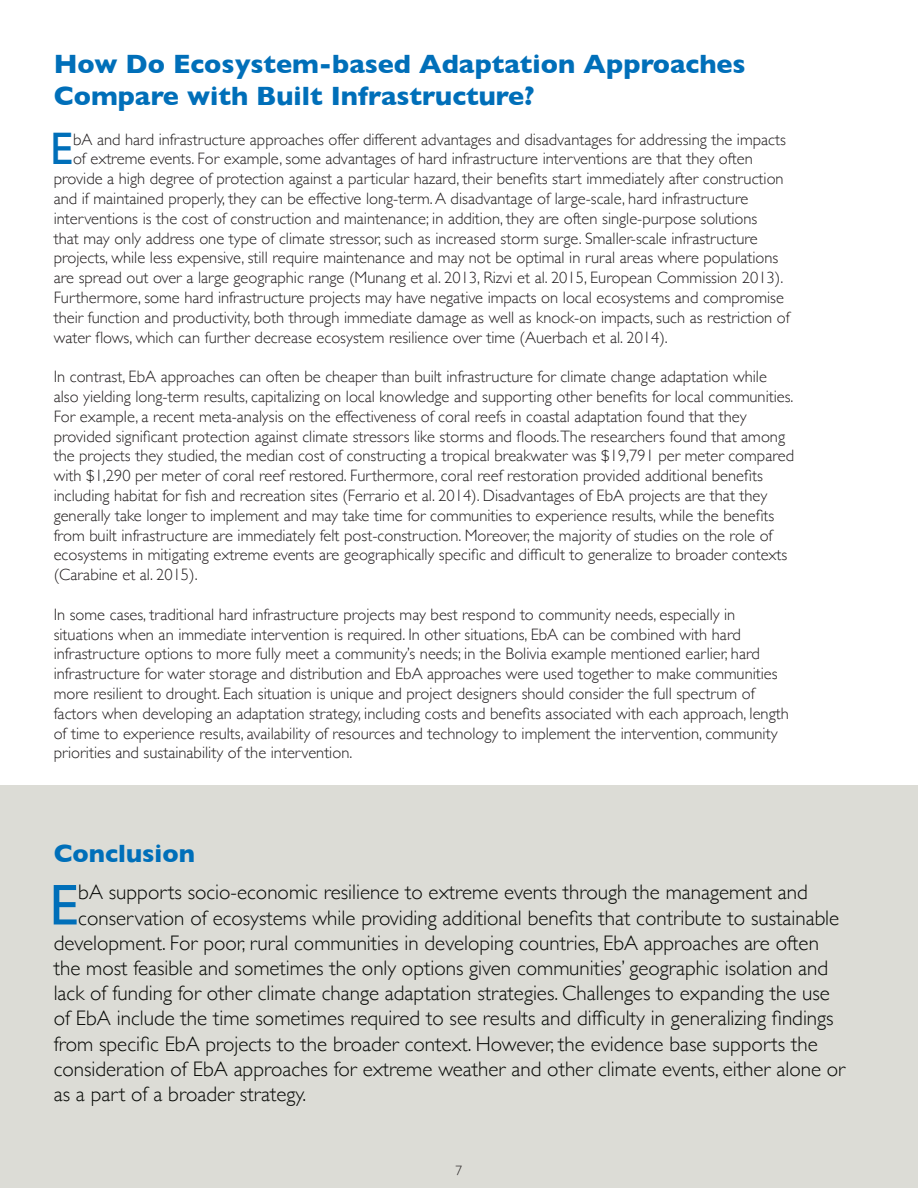
<style>
.page{position:relative;width:918px;height:1188px;background:#fff}
.page>*{position:absolute;margin:0;border:0;box-sizing:border-box;transform-origin:0 0}
.t1{font:57.9px "Gill Sans";color:#006fb9}
.t2{font:45.6px "Gill Sans";color:#006fb9}
.t3{font:700 27px/32.4px "Gill Sans";color:#006fb9}
.t4{font:700 25.5px "Gill Sans";color:#006fb9}
.t5{font:300 21px "Gill Sans";color:#070906}
.t6{font:300 16.5px/19.8px "Gill Sans";color:#231f20}
.t7{font:300 13.5px "Gill Sans";color:#231f20}
</style>
<div class="page">
<div style="left:0;top:785px;width:918px;height:403px;background:#dcdcd6"></div>
<p class="t3" style="left:54px;top:47px;width:693px">How Do Ecosystem-based Adaptation Approaches<br>Compare with Built Infrastructure?</p>
<p class="t2" style="left:50px;top:122px;width:24px">E</p>
<p class="t6" style="left:73px;top:128px;width:714px">bA and hard infrastructure approaches offer different advantages and disadvantages for addressing the impacts</p>
<p class="t6" style="left:73px;top:148px;width:681px">of extreme events. For example, some advantages of hard infrastructure interventions are that they often</p>
<p class="t6" style="left:54px;top:168px;width:732px">provide a high degree of protection against a particular hazard, their benefits start immediately after construction</p>
<p class="t6" style="left:54px;top:188px;width:696px">and if maintained properly, they can be effective long-term. A disadvantage of large-scale, hard infrastructure</p>
<p class="t6" style="left:54px;top:208px;width:705px">interventions is the cost of construction and maintenance; in addition, they are often single-purpose solutions</p>
<p class="t6" style="left:54px;top:227px;width:706px">that may only address one type of climate stressor, such as increased storm surge. Smaller-scale infrastructure</p>
<p class="t6" style="left:54px;top:247px;width:726px">projects, while less expensive, still require maintenance and may not be optimal in rural areas where populations</p>
<p class="t6" style="left:54px;top:267px;width:731px">are spread out over a large geographic range (Munang et al. 2013, Rizvi et al. 2015, European Commission 2013).</p>
<p class="t6" style="left:54px;top:287px;width:732px">Furthermore, some hard infrastructure projects may have negative impacts on local ecosystems and compromise</p>
<p class="t6" style="left:54px;top:307px;width:738px">their function and productivity, both through immediate damage as well as knock-on impacts, such as restriction of</p>
<p class="t6" style="left:54px;top:326px;width:616px">water flows, which can further decrease ecosystem resilience over time (Auerbach et al. 2014).</p>
<p class="t6" style="left:54px;top:366px;width:742px">In contrast, EbA approaches can often be cheaper than built infrastructure for climate change adaptation while also yielding long-term results, capitalizing on local knowledge and supporting other benefits for local communities.<br>For example, a recent meta-analysis on the effectiveness of coral reefs in coastal adaptation found that they provided significant protection against climate stressors like storms and floods.The researchers found that among the projects they studied, the median cost of constructing a tropical breakwater was $19,791 per meter compared with $1,290 per meter of coral reef restored. Furthermore, coral reef restoration provided additional benefits including habitat for fish and recreation sites (Ferrario et al. 2014). Disadvantages of EbA projects are that they generally take longer to implement and may take time for communities to experience results, while the benefits from built infrastructure are immediately felt post-construction. Moreover, the majority of studies on the role of ecosystems in mitigating extreme events are geographically specific and difficult to generalize to broader contexts (Carabine et al. 2015).</p>
<p class="t6" style="left:54px;top:604px;width:737px">In some cases, traditional hard infrastructure projects may best respond to community needs, especially in situations when an immediate intervention is required. In other situations, EbA can be combined with hard infrastructure options to more fully meet a community’s needs; in the Bolivia example mentioned earlier, hard infrastructure for water storage and distribution and EbA approaches were used together to make communities more resilient to drought. Each situation is unique and project designers should consider the full spectrum of factors when developing an adaptation strategy, including costs and benefits associated with each approach, length of time to experience results, availability of resources and technology to implement the intervention, community priorities and sustainability of the intervention.</p>
<p class="t4" style="left:54px;top:833px;width:143px">Conclusion</p>
<p class="t1" style="left:49px;top:871px;width:30px">E</p>
<p class="t5" style="left:78px;top:876px;width:731px">bA supports socio-economic resilience to extreme events through the management and</p>
<p class="t5" style="left:78px;top:901px;width:762px">conservation of ecosystems while providing additional benefits that contribute to sustainable</p>
<p class="t5" style="left:54px;top:926px;width:767px">development. For poor, rural communities in developing countries, EbA approaches are often</p>
<p class="t5" style="left:54px;top:952px;width:776px">the most feasible and sometimes the only options given communities’ geographic isolation and</p>
<p class="t5" style="left:54px;top:977px;width:778px">lack of funding for other climate change adaptation strategies. Challenges to expanding the use</p>
<p class="t5" style="left:54px;top:1002px;width:781px">of EbA include the time sometimes required to see results and difficulty in generalizing findings</p>
<p class="t5" style="left:54px;top:1027px;width:766px">from specific EbA projects to the broader context. However, the evidence base supports the</p>
<p class="t5" style="left:54px;top:1052px;width:793px">consideration of EbA approaches for extreme weather and other climate events, either alone or</p>
<p class="t5" style="left:54px;top:1078px;width:254px">as a part of a broader strategy.</p>
<p class="t7" style="left:456px;top:1159px;width:8px">7</p>
</div>
